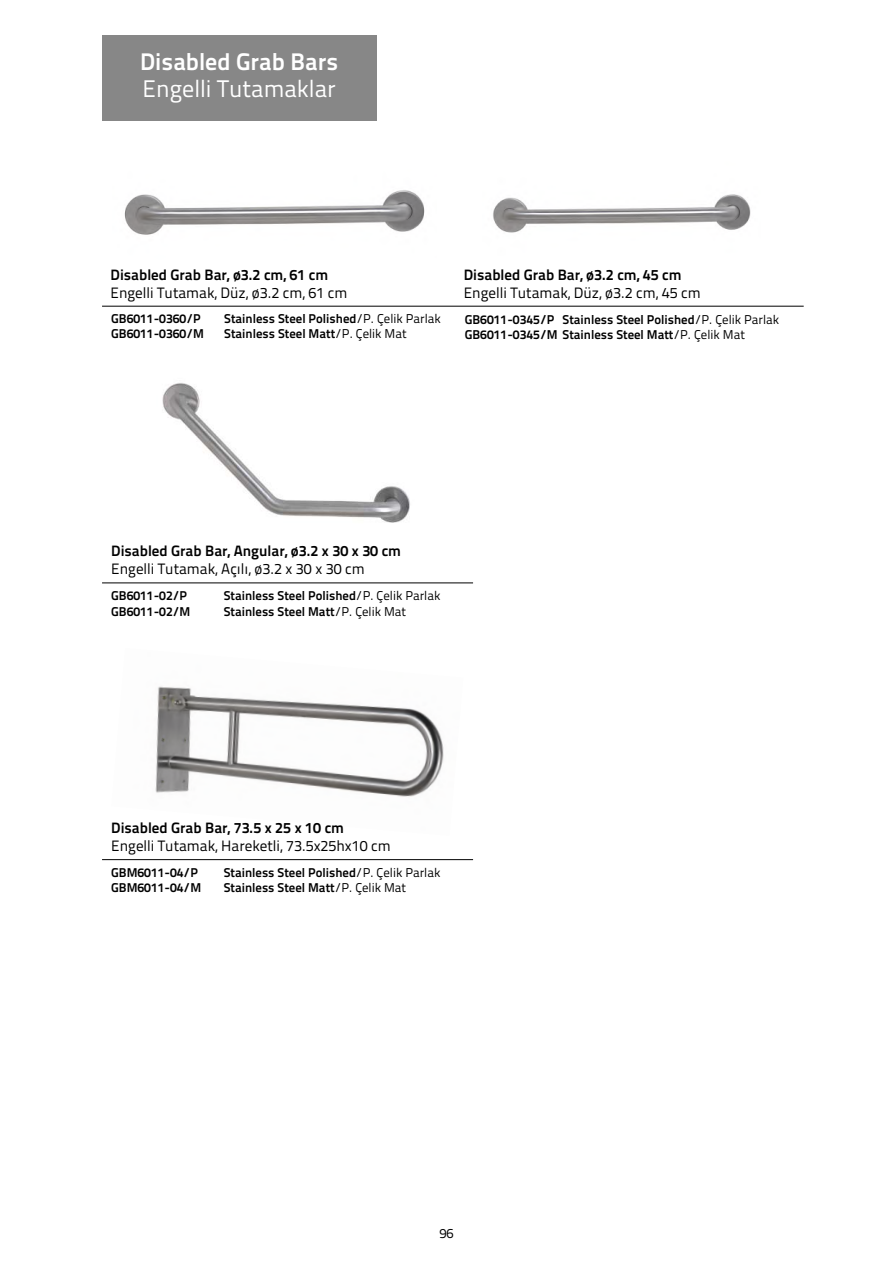
<style>
.page{position:relative;width:893px;height:1263px;background:#fff}
.page>*{position:absolute;margin:0;border:0;box-sizing:border-box;transform-origin:0 0}
.t1{font:24px "Titillium Text 25 L 400 wt";color:#fff}
.t2{font:24px "Titillium Text 25 L 800 wt";color:#fff}
.t3{font:15px "Titillium Text 25 L 400 wt";color:#000}
.t4{font:15px "Titillium Text 25 L 800 wt";color:#000}
.t5{font:13.5px "Titillium Text 25 L 400 wt";color:#000}
.t6{font:12.75px/15.3px "Titillium Text 25 L 800 wt";color:#000}
.s1{font-family:"Titillium Text 25 L 400 wt"}
</style>
<div class="page">
<img style="left:493px;top:194px;width:258px;height:39px">
<img style="left:162px;top:383px;width:248px;height:140px">
<img style="left:124px;top:190px;width:301px;height:45px">
<img style="left:155px;top:686px;width:289px;height:111px">
<div style="left:102px;top:35px;width:274px;height:85px;background:#878787"></div>
<hr style="left:102px;top:306px;width:702px;height:1px;background:#000">
<hr style="left:102px;top:582px;width:371px;height:1px;background:#000">
<hr style="left:102px;top:859px;width:371px;height:1px;background:#000">
<h1 class="t2" style="left:140px;top:43px;width:200px">Disabled Grab Bars</h1>
<h1 class="t1" style="left:143px;top:71px;width:195px">Engelli Tutamaklar</h1>
<p class="t4" style="left:111px;top:263px;width:219px">Disabled Grab Bar, ø3.2 cm, 61 cm</p>
<p class="t3" style="left:111px;top:281px;width:238px">Engelli Tutamak, Düz, ø3.2 cm, 61 cm</p>
<p class="t4" style="left:464px;top:263px;width:219px">Disabled Grab Bar, ø3.2 cm, 45 cm</p>
<p class="t3" style="left:464px;top:281px;width:238px">Engelli Tutamak, Düz, ø3.2 cm, 45 cm</p>
<p class="t6" style="left:224px;top:310px;width:218px">Stainless Steel Polished<span class="s1">/P. Çelik Parlak<br></span>Stainless Steel Matt<span class="s1">/P. Çelik Mat</span></p>
<p class="t6" style="left:465px;top:311px;width:316px;text-indent:98px">Stainless Steel Polished<span class="s1">/P. Çelik Parlak<br></span>GB6011-0345/M Stainless Steel Matt<span class="s1">/P. Çelik Mat</span></p>
<p class="t6" style="left:111px;top:310px;width:94px">GB6011-0360/P<br>GB6011-0360/M</p>
<p class="t6" style="left:465px;top:311px;width:91px">GB6011-0345/P</p>
<p class="t4" style="left:111px;top:540px;width:291px">Disabled Grab Bar, Angular, ø3.2 x 30 x 30 cm</p>
<p class="t3" style="left:111px;top:558px;width:255px">Engelli Tutamak, Açılı, ø3.2 x 30 x 30 cm</p>
<p class="t6" style="left:111px;top:587px;width:81px">GB6011-02/P<br>GB6011-02/M</p>
<p class="t6" style="left:224px;top:587px;width:218px">Stainless Steel Polished<span class="s1">/P. Çelik Parlak<br></span>Stainless Steel Matt<span class="s1">/P. Çelik Mat</span></p>
<p class="t4" style="left:111px;top:816px;width:234px">Disabled Grab Bar, 73.5 x 25 x 10 cm</p>
<p class="t3" style="left:111px;top:835px;width:281px">Engelli Tutamak, Hareketli, 73.5x25hx10 cm</p>
<p class="t6" style="left:111px;top:864px;width:91px">GBM6011-04/P<br>GBM6011-04/M</p>
<p class="t6" style="left:224px;top:864px;width:218px">Stainless Steel Polished<span class="s1">/P. Çelik Parlak<br></span>Stainless Steel Matt<span class="s1">/P. Çelik Mat</span></p>
<p class="t5" style="left:439px;top:1223px;width:16px">96</p>
</div>
